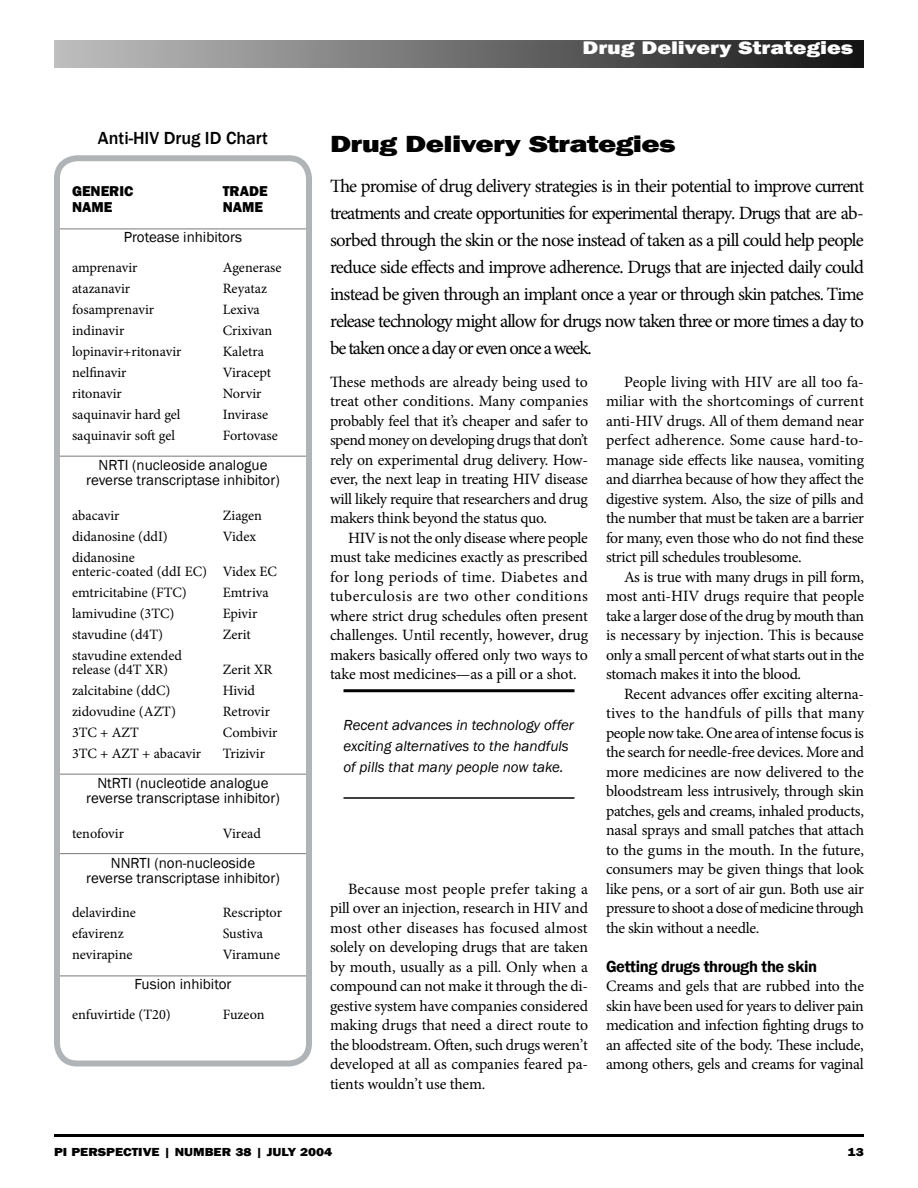
<style>
.page{position:relative;width:918px;height:1188px;background:#fff}
.page>*{position:absolute;margin:0;border:0;box-sizing:border-box;transform-origin:0 0}
.t1{font:800 24px "Franklin Gothic";letter-spacing:-.02em;color:#000;scale:1.3 1}
.t2{font:18.75px/27px "Minion Pro";letter-spacing:-.06em;color:#000;text-align:justify}
.t3{font:800 18.75px "Franklin Gothic";color:#fff;scale:1.25 1}
.t4{font:500 18px "Franklin Gothic";color:#000}
.t5{font:600 16.5px "Franklin Gothic";letter-spacing:-.02em;color:#000}
.t6{font:15.75px/19.5px "Minion Pro";letter-spacing:-.02em;color:#000;text-align:justify}
.t7{font:15px/15px "Franklin Gothic";color:#000;text-align:center}
.t8{font:italic 15px/21px "Franklin Gothic";color:#000}
.t9{font:800 14.7px "Franklin Gothic";color:#000}
.t10{font:14.25px/14.2px "Minion Pro";color:#000}
.t11{font:800 12px "Franklin Gothic";color:#000;scale:1.15 1}
</style>
<div class="page">
<img style="left:54px;top:40px;width:810px;height:28px">
<hr style="left:54px;top:1134px;width:810px;height:3px;background:#000">
<hr style="left:344px;top:689px;width:230px;height:3px;background:#000">
<hr style="left:344px;top:797px;width:230px;height:2px;background:#000">
<hr style="left:54px;top:229px;width:258px;height:1px;background:#77787b">
<hr style="left:54px;top:456px;width:258px;height:1px;background:#77787b">
<hr style="left:54px;top:774px;width:258px;height:1px;background:#77787b">
<hr style="left:54px;top:853px;width:258px;height:1px;background:#77787b">
<hr style="left:54px;top:976px;width:258px;height:1px;background:#77787b">
<div style="left:54px;top:155px;width:258px;height:911px;border:6px solid #b1b4b6;border-radius:20px"></div>
<p class="t4" style="left:98px;top:127px;width:172px">Anti-HIV Drug ID Chart</p>
<p class="t9" style="left:72px;top:181px;width:63px">GENERIC</p>
<p class="t9" style="left:223px;top:181px;width:46px">TRADE</p>
<p class="t9" style="left:72px;top:198px;width:42px">NAME</p>
<p class="t9" style="left:223px;top:198px;width:42px">NAME</p>
<p class="t7" style="left:124px;top:230px;width:120px">Protease inhibitors</p>
<p class="t10" style="left:72px;top:261px;width:67px">amprenavir</p>
<p class="t10" style="left:223px;top:261px;width:60px">Agenerase</p>
<p class="t10" style="left:72px;top:282px;width:60px">atazanavir</p>
<p class="t10" style="left:223px;top:282px;width:46px">Reyataz</p>
<p class="t10" style="left:72px;top:303px;width:84px">fosamprenavir</p>
<p class="t10" style="left:223px;top:303px;width:39px">Lexiva</p>
<p class="t10" style="left:72px;top:324px;width:54px">indinavir</p>
<p class="t10" style="left:223px;top:324px;width:51px">Crixivan</p>
<p class="t10" style="left:72px;top:345px;width:111px">lopinavir+ritonavir</p>
<p class="t10" style="left:223px;top:345px;width:43px">Kaletra</p>
<p class="t10" style="left:72px;top:366px;width:56px">nelfinavir</p>
<p class="t10" style="left:223px;top:366px;width:50px">Viracept</p>
<p class="t10" style="left:72px;top:387px;width:51px">ritonavir</p>
<p class="t10" style="left:223px;top:387px;width:40px">Norvir</p>
<p class="t10" style="left:72px;top:408px;width:110px">saquinavir hard gel</p>
<p class="t10" style="left:223px;top:408px;width:47px">Invirase</p>
<p class="t10" style="left:72px;top:429px;width:104px">saquinavir soft gel</p>
<p class="t10" style="left:223px;top:429px;width:57px">Fortovase</p>
<p class="t7" style="left:86px;top:458px;width:195px">NRTI (nucleoside analogue reverse transcriptase inhibitor)</p>
<p class="t10" style="left:72px;top:508px;width:49px">abacavir</p>
<p class="t10" style="left:223px;top:508px;width:41px">Ziagen</p>
<p class="t10" style="left:72px;top:529px;width:97px">didanosine (ddI)</p>
<p class="t10" style="left:223px;top:529px;width:35px">Videx</p>
<p class="t10" style="left:72px;top:550px;width:207px">didanosine<br>enteric-coated (ddI EC) Videx EC</p>
<p class="t10" style="left:72px;top:586px;width:116px">emtricitabine (FTC)</p>
<p class="t10" style="left:223px;top:586px;width:47px">Emtriva</p>
<p class="t10" style="left:72px;top:607px;width:104px">lamivudine (3TC)</p>
<p class="t10" style="left:223px;top:607px;width:36px">Epivir</p>
<p class="t10" style="left:72px;top:628px;width:93px">stavudine (d4T)</p>
<p class="t10" style="left:223px;top:628px;width:30px">Zerit</p>
<p class="t10" style="left:72px;top:649px;width:112px">stavudine extended release (d4T XR)</p>
<p class="t10" style="left:223px;top:663px;width:51px">Zerit XR</p>
<p class="t10" style="left:72px;top:684px;width:100px">zalcitabine (ddC)</p>
<p class="t10" style="left:223px;top:684px;width:34px">Hivid</p>
<p class="t10" style="left:72px;top:705px;width:105px">zidovudine (AZT)</p>
<p class="t10" style="left:223px;top:705px;width:49px">Retrovir</p>
<p class="t10" style="left:72px;top:726px;width:68px">3TC + AZT</p>
<p class="t10" style="left:223px;top:726px;width:56px">Combivir</p>
<p class="t10" style="left:72px;top:747px;width:131px">3TC + AZT + abacavir</p>
<p class="t10" style="left:223px;top:747px;width:44px">Trizivir</p>
<p class="t7" style="left:86px;top:776px;width:195px">NtRTI (nucleotide analogue reverse transcriptase inhibitor)</p>
<p class="t10" style="left:72px;top:826px;width:54px">tenofovir</p>
<p class="t10" style="left:223px;top:826px;width:40px">Viread</p>
<p class="t7" style="left:86px;top:856px;width:195px">NNRTI (non-nucleoside reverse transcriptase inhibitor)</p>
<p class="t10" style="left:72px;top:906px;width:65px">delavirdine</p>
<p class="t10" style="left:223px;top:906px;width:61px">Rescriptor</p>
<p class="t10" style="left:72px;top:927px;width:53px">efavirenz</p>
<p class="t10" style="left:223px;top:927px;width:42px">Sustiva</p>
<p class="t10" style="left:72px;top:948px;width:62px">nevirapine</p>
<p class="t10" style="left:223px;top:948px;width:59px">Viramune</p>
<p class="t7" style="left:134px;top:977px;width:99px">Fusion inhibitor</p>
<p class="t10" style="left:72px;top:1008px;width:100px">enfuvirtide (T20)</p>
<p class="t10" style="left:223px;top:1008px;width:43px">Fuzeon</p>
<p class="t3" style="left:582px;top:35px;width:218px">Drug Delivery Strategies</p>
<h1 class="t1" style="left:330px;top:128px;width:268px">Drug Delivery Strategies</h1>
<p class="t2" style="left:330px;top:173px;width:536px">The promise of drug delivery strategies is in their potential to improve current treatments and create opportunities for experimental therapy. Drugs that are ab&shy;sorbed through the skin or the nose instead of taken as a pill could help people reduce side effects and improve adherence. Drugs that are injected daily could instead be given through an implant once a year or through skin patches. Time release technology might allow for drugs now taken three or more times a day to be taken once a day or even once a week.</p>
<p class="t6" style="left:330px;top:372px;width:260px">These methods are already being used to treat other conditions. Many companies probably feel that it’s cheaper and safer to spend money on developing drugs that don’t rely on experimental drug delivery. How&shy;ever, the next leap in treating HIV disease will likely require that researchers and drug makers think beyond the status quo.</p>
<p class="t6" style="left:330px;top:528px;width:260px;text-indent:18px">HIV is not the only disease where people must take medicines exactly as prescribed for long periods of time. Diabetes and tuberculosis are two other conditions where strict drug schedules often present challenges. Until recently, however, drug makers basically offered only two ways to take most medicines—as a pill or a shot.</p>
<p class="t6" style="left:606px;top:372px;width:260px;text-indent:18px">People living with HIV are all too fa&shy;miliar with the shortcomings of current anti-HIV drugs. All of them demand near perfect adherence. Some cause hard-to&shy;manage side effects like nausea, vomiting and diarrhea because of how they affect the digestive system. Also, the size of pills and the number that must be taken are a barrier for many, even those who do not find these strict pill schedules troublesome.</p>
<p class="t6" style="left:606px;top:567px;width:260px;text-indent:18px">As is true with many drugs in pill form, most anti-HIV drugs require that people take a larger dose of the drug by mouth than is necessary by injection. This is because only a small percent of what starts out in the stomach makes it into the blood.</p>
<p class="t6" style="left:606px;top:684px;width:260px;text-indent:18px">Recent advances offer exciting alterna&shy;tives to the handfuls of pills that many people now take. One area of intense focus is the search for needle-free devices. More and more medicines are now delivered to the bloodstream less intrusively, through skin patches, gels and creams, inhaled products, nasal sprays and small patches that attach to the gums in the mouth. In the future, consumers may be given things that look like pens, or a sort of air gun. Both use air pressure to shoot a dose of medicine through the skin without a needle.</p>
<p class="t5" style="left:606px;top:956px;width:213px">Getting drugs through the skin</p>
<p class="t6" style="left:606px;top:977px;width:260px">Creams and gels that are rubbed into the skin have been used for years to deliver pain medication and infection fighting drugs to an affected site of the body. These include, among others, gels and creams for vaginal</p>
<p class="t8" style="left:344px;top:715px;width:232px">Recent advances in technology offer exciting alternatives to the handfuls of pills that many people now take.</p>
<p class="t6" style="left:330px;top:879px;width:260px;text-indent:18px">Because most people prefer taking a pill over an injection, research in HIV and most other diseases has focused almost solely on developing drugs that are taken by mouth, usually as a pill. Only when a compound can not make it through the di&shy;gestive system have companies considered making drugs that need a direct route to the bloodstream. Often, such drugs weren’t developed at all as companies feared pa&shy;tients wouldn’t use them.</p>
<p class="t11" style="left:54px;top:1144px;width:244px">PI Perspective | Number 38 | July 2004</p>
<p class="t11" style="left:848px;top:1144px;width:16px">13</p>
</div>
